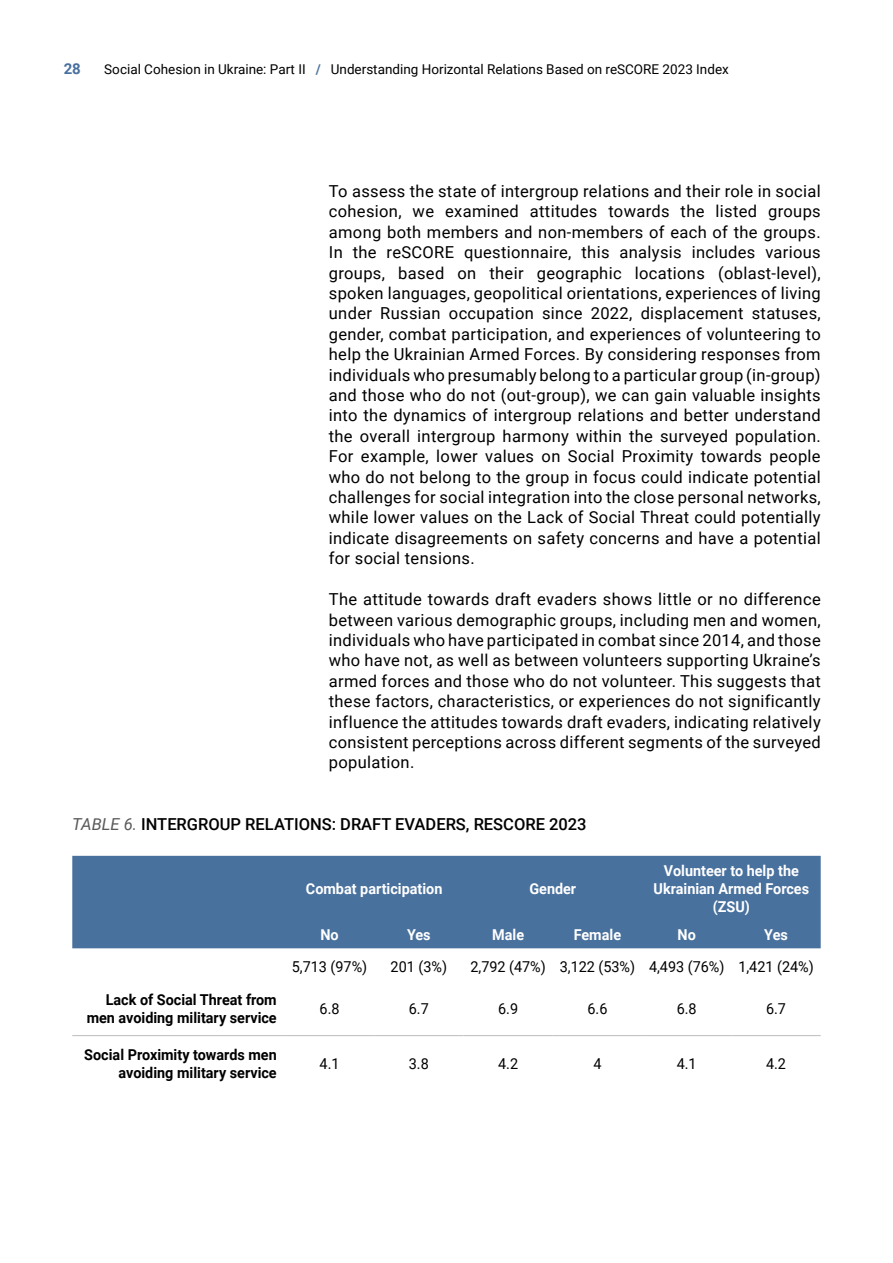
<style>
.page{position:relative;width:893px;height:1263px;background:#fff}
.page>*{position:absolute;margin:0;border:0;box-sizing:border-box;transform-origin:0 0}
.основной{font:16.5px/20.4px "Roboto";letter-spacing:.02em;color:#000;text-align:justify}
.Подпись{font:500 16.5px "Roboto";color:#000}
.таблицы{font:700 15px/18px "Roboto";color:#000;text-align:right;scale:.96 1}
.таблица_цифра{font:15px "Roboto";color:#000;scale:.96 1}
.таблица_шапка{font:700 15px/18px "Roboto";color:#fff;text-align:center;scale:.96 1}
.t1{font:700 15px "Roboto";color:#49719e}
.t2{font:13.5px "Roboto";color:#000}
.s1{font-weight:700;color:#49719e}
.s2{font-weight:400;font-style:italic;color:#58595b}
</style>
<div class="page">
<div style="left:72px;top:856px;width:749px;height:92px;background:#49719e"></div>
<hr style="left:72px;top:1035px;width:213px;height:1px;background:#babcbe">
<hr style="left:285px;top:1035px;width:89px;height:1px;background:#babcbe">
<hr style="left:374px;top:1035px;width:89px;height:1px;background:#babcbe">
<hr style="left:463px;top:1035px;width:90px;height:1px;background:#babcbe">
<hr style="left:553px;top:1035px;width:89px;height:1px;background:#babcbe">
<hr style="left:642px;top:1035px;width:89px;height:1px;background:#babcbe">
<hr style="left:731px;top:1035px;width:90px;height:1px;background:#babcbe">
<p class="t1" style="left:64px;top:59px;width:19px">28</p>
<p class="t2" style="left:104px;top:60px;width:626px">Social Cohesion in Ukraine: Part II <span class="s1">/</span> Understanding Horizontal Relations Based on reSCORE 2023 Index</p>
<p class="основной" style="left:329px;top:180px;width:493px">To assess the state of intergroup relations and their role in social cohesion, we examined attitudes towards the listed groups among both members and non-members of each of the groups.<br>In the reSCORE questionnaire, this analysis includes various groups, based on their geographic locations (oblast-level), spoken languages, geopolitical orientations, experiences of living under Russian occupation since 2022, displacement statuses, gender, combat participation, and experiences of volunteering to help the Ukrainian Armed Forces. By considering responses from individuals who presumably belong to a particular group (in-group) and those who do not (out-group), we can gain valuable insights into the dynamics of intergroup relations and better understand the overall intergroup harmony within the surveyed population.<br>For example, lower values on Social Proximity towards people who do not belong to the group in focus could indicate potential challenges for social integration into the close personal networks, while lower values on the Lack of Social Threat could potentially indicate disagreements on safety concerns and have a potential for social tensions.</p>
<p class="основной" style="left:329px;top:588px;width:493px">The attitude towards draft evaders shows little or no difference between various demographic groups, including men and women, individuals who have participated in combat since 2014, and those who have not, as well as between volunteers supporting Ukraine’s armed forces and those who do not volunteer. This suggests that these factors, characteristics, or experiences do not significantly influence the attitudes towards draft evaders, indicating relatively consistent perceptions across different segments of the surveyed population.</p>
<p class="Подпись" style="left:72px;top:812px;width:516px"><span class="s2">TABLE 6.</span> INTERGROUP RELATIONS: DRAFT EVADERS, RESCORE 2023</p>
<p class="таблица_шапка" style="left:306px;top:879px;width:144px">Combat participation</p>
<p class="таблица_шапка" style="left:529px;top:879px;width:50px">Gender</p>
<p class="таблица_шапка" style="left:654px;top:861px;width:164px">Volunteer to help the<br>Ukrainian Armed Forces (ZSU)</p>
<p class="таблица_шапка" style="left:320px;top:925px;width:21px">No</p>
<p class="таблица_шапка" style="left:407px;top:925px;width:26px">Yes</p>
<p class="таблица_шапка" style="left:492px;top:925px;width:35px">Male</p>
<p class="таблица_шапка" style="left:574px;top:925px;width:51px">Female</p>
<p class="таблица_шапка" style="left:678px;top:925px;width:21px">No</p>
<p class="таблица_шапка" style="left:764px;top:925px;width:26px">Yes</p>
<p class="таблица_цифра" style="left:292px;top:956px;width:80px">5,713 (97%)</p>
<p class="таблица_цифра" style="left:391px;top:956px;width:60px">201 (3%)</p>
<p class="таблица_цифра" style="left:470px;top:956px;width:80px">2,792 (47%)</p>
<p class="таблица_цифра" style="left:560px;top:956px;width:80px">3,122 (53%)</p>
<p class="таблица_цифра" style="left:649px;top:956px;width:80px">4,493 (76%)</p>
<p class="таблица_цифра" style="left:738px;top:956px;width:80px">1,421 (24%)</p>
<p class="таблицы" style="left:87px;top:990px;width:199px">Lack of Social Threat from men avoiding military service</p>
<p class="таблица_цифра" style="left:320px;top:998px;width:22px">6.8</p>
<p class="таблица_цифра" style="left:409px;top:998px;width:22px">6.7</p>
<p class="таблица_цифра" style="left:498px;top:998px;width:22px">6.9</p>
<p class="таблица_цифра" style="left:587px;top:998px;width:22px">6.6</p>
<p class="таблица_цифра" style="left:677px;top:998px;width:22px">6.8</p>
<p class="таблица_цифра" style="left:766px;top:998px;width:22px">6.7</p>
<p class="таблицы" style="left:84px;top:1045px;width:202px">Social Proximity towards men avoiding military service</p>
<p class="таблица_цифра" style="left:320px;top:1053px;width:22px">4.1</p>
<p class="таблица_цифра" style="left:409px;top:1053px;width:22px">3.8</p>
<p class="таблица_цифра" style="left:498px;top:1053px;width:22px">4.2</p>
<p class="таблица_цифра" style="left:593px;top:1053px;width:10px">4</p>
<p class="таблица_цифра" style="left:677px;top:1053px;width:22px">4.1</p>
<p class="таблица_цифра" style="left:766px;top:1053px;width:22px">4.2</p>
</div>
